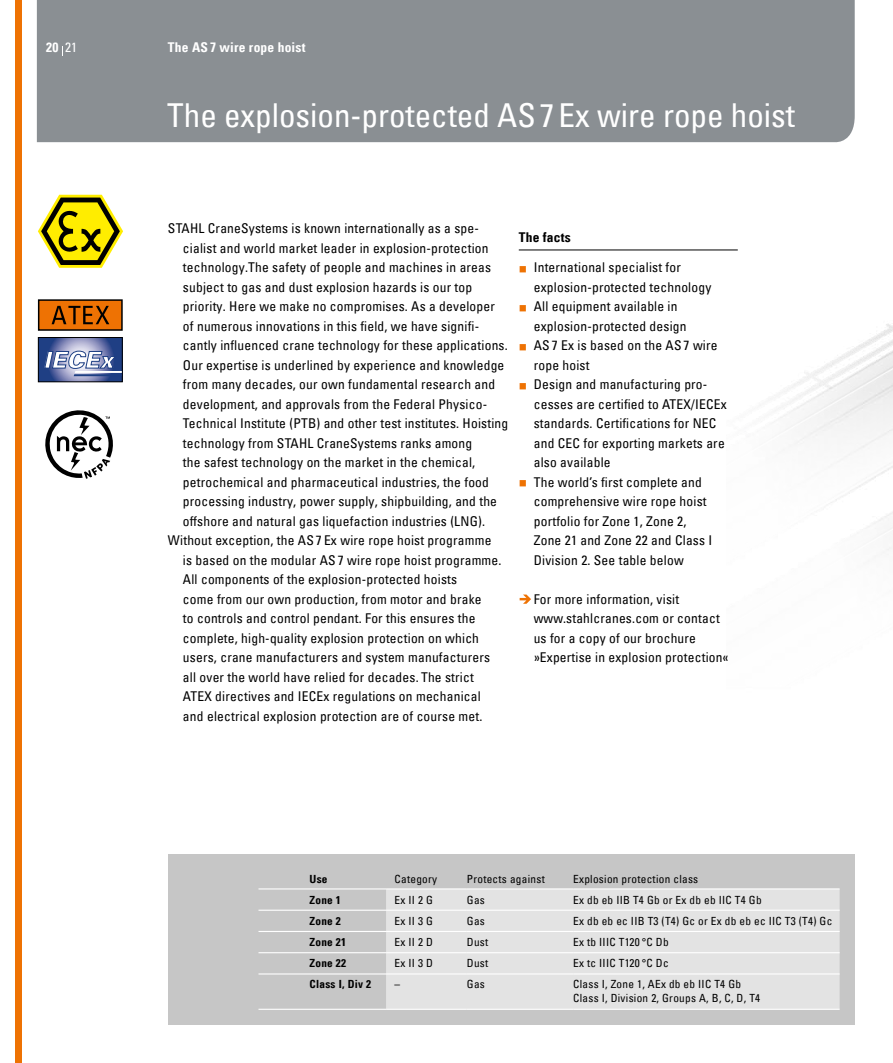
<style>
.page{position:relative;width:893px;height:1063px;background:#fff}
.page>*{position:absolute;margin:0;border:0;box-sizing:border-box;transform-origin:0 0}
.t1{font:condensed 33px "Univers Com 57";color:#fff}
.t2{font:italic 900 22.95px "Univers";color:#fff}
.t3{font:condensed 13.5px/19.5px "Univers Com 57";letter-spacing:.015em;color:#000}
.t4{font:13.5px "Univers Com 67 Bold Cond";letter-spacing:.015em;color:#fff}
.t5{font:13.5px "Univers Com 67 Bold Cond";letter-spacing:.015em;color:#000}
.t6{font:condensed 11.25px/13.5px "Univers Com 57";letter-spacing:.025em;color:#000}
.t7{font:11.25px "Univers Com 67 Bold Cond";letter-spacing:.025em;color:#000}
.s1{font-family:"Univers Com 57";font-stretch:condensed}
</style>
<div class="page">
<img style="left:726px;top:249px;width:167px;height:304px">
<div style="left:37px;top:0;width:818px;height:143px;background:#8a8f93"></div>
<div style="left:15px;top:0;width:6px;height:1063px;background:#ee7203"></div>
<svg style="left:38px;top:195px;width:85px;height:73px"></svg>
<div style="left:39px;top:300px;width:83px;height:30px;background:#ee7203"></div>
<div style="left:38px;top:299px;width:85px;height:32px;border:2px solid #000"></div>
<svg style="left:40px;top:339px;width:81px;height:41px"></svg>
<div style="left:38px;top:337px;width:85px;height:45px;border:1px solid #000"></div>
<svg style="left:44px;top:350px;width:78px;height:26px;background:#7685b3"></svg>
<svg style="left:52px;top:306px;width:57px;height:18px"></svg>
<hr style="left:519px;top:250px;width:219px;height:1px;background:#000">
<svg style="left:520px;top:595px;width:11px;height:9px"></svg>
<div style="left:168px;top:854px;width:687px;height:171px;background:#c6c6c6"></div>
<div style="left:386px;top:890px;width:454px;height:119px;background:#e3e3e3"></div>
<hr style="left:258px;top:888px;width:128px;height:2px;background:#fff">
<hr style="left:386px;top:888px;width:81px;height:2px;background:#fff">
<hr style="left:467px;top:888px;width:106px;height:2px;background:#fff">
<hr style="left:573px;top:888px;width:267px;height:2px;background:#fff">
<hr style="left:258px;top:910px;width:128px;height:1px;background:#fff">
<hr style="left:386px;top:910px;width:81px;height:1px;background:#fff">
<hr style="left:467px;top:910px;width:106px;height:1px;background:#fff">
<hr style="left:573px;top:910px;width:267px;height:1px;background:#fff">
<hr style="left:258px;top:931px;width:128px;height:1px;background:#fff">
<hr style="left:386px;top:931px;width:81px;height:1px;background:#fff">
<hr style="left:467px;top:931px;width:106px;height:1px;background:#fff">
<hr style="left:573px;top:931px;width:267px;height:1px;background:#fff">
<hr style="left:258px;top:952px;width:128px;height:1px;background:#fff">
<hr style="left:386px;top:952px;width:81px;height:1px;background:#fff">
<hr style="left:467px;top:952px;width:106px;height:1px;background:#fff">
<hr style="left:573px;top:952px;width:267px;height:1px;background:#fff">
<hr style="left:258px;top:973px;width:128px;height:2px;background:#fff">
<hr style="left:386px;top:973px;width:81px;height:2px;background:#fff">
<hr style="left:467px;top:973px;width:106px;height:2px;background:#fff">
<hr style="left:573px;top:973px;width:267px;height:2px;background:#fff">
<hr style="left:258px;top:1009px;width:128px;height:1px;background:#fff">
<hr style="left:386px;top:1009px;width:81px;height:1px;background:#fff">
<hr style="left:467px;top:1009px;width:106px;height:1px;background:#fff">
<hr style="left:573px;top:1009px;width:267px;height:1px;background:#fff">
<svg style="left:45px;top:410px;width:68px;height:69px"></svg>
<p class="t4" style="left:46px;top:39px;width:32px">20 <span class="s1">21</span></p>
<p class="t4" style="left:168px;top:39px;width:139px">The AS 7 wire rope hoist</p>
<h2 class="t2" style="left:43px;top:346px;width:72px">IECEx</h2>
<h1 class="t1" style="left:167px;top:95px;width:629px">The explosion-protected AS7 Ex wire rope hoist</h1>
<p class="t3" style="left:168px;top:219px;width:312px">STAHL CraneSystems is known internationally as a spe-</p>
<p class="t3" style="left:183px;top:238px;width:307px">cialist and world market leader in explosion-protection</p>
<p class="t3" style="left:183px;top:258px;width:310px">technology.The safety of people and machines in areas</p>
<p class="t3" style="left:183px;top:277px;width:291px">subject to gas and dust explosion hazards is our top</p>
<p class="t3" style="left:183px;top:297px;width:313px">priority. Here we make no compromises. As a developer</p>
<p class="t3" style="left:183px;top:316px;width:298px">of numerous innovations in this field, we have signifi-</p>
<p class="t3" style="left:183px;top:335px;width:326px">cantly influenced crane technology for these applications.</p>
<p class="t3" style="left:183px;top:355px;width:323px">Our expertise is underlined by experience and knowledge</p>
<p class="t3" style="left:183px;top:374px;width:314px">from many decades, our own fundamental research and</p>
<p class="t3" style="left:183px;top:394px;width:306px">development, and approvals from the Federal Physico-</p>
<p class="t3" style="left:183px;top:413px;width:327px">Technical Institute (PTB) and other test institutes. Hoisting</p>
<p class="t3" style="left:183px;top:433px;width:291px">technology from STAHL CraneSystems ranks among</p>
<p class="t3" style="left:183px;top:452px;width:294px">the safest technology on the market in the chemical,</p>
<p class="t3" style="left:183px;top:472px;width:307px">petrochemical and pharmaceutical industries, the food</p>
<p class="t3" style="left:183px;top:491px;width:316px">processing industry, power supply, shipbuilding, and the</p>
<p class="t3" style="left:183px;top:511px;width:304px">offshore and natural gas liquefaction industries (LNG).</p>
<p class="t3" style="left:168px;top:530px;width:325px">Without exception, the AS 7 Ex wire rope hoist programme</p>
<p class="t3" style="left:183px;top:550px;width:320px">is based on the modular AS 7 wire rope hoist programme.</p>
<p class="t3" style="left:183px;top:569px;width:276px">All components of the explosion-protected hoists</p>
<p class="t3" style="left:183px;top:589px;width:300px">come from our own production, from motor and brake</p>
<p class="t3" style="left:183px;top:608px;width:294px">to controls and control pendant. For this ensures the</p>
<p class="t3" style="left:183px;top:628px;width:298px">complete, high-quality explosion protection on which</p>
<p class="t3" style="left:183px;top:647px;width:309px">users, crane manufacturers and system manufacturers</p>
<p class="t3" style="left:183px;top:667px;width:292px">all over the world have relied for decades. The strict</p>
<p class="t3" style="left:183px;top:686px;width:299px">ATEX directives and IECEx regulations on mechanical</p>
<p class="t3" style="left:183px;top:706px;width:301px">and electrical explosion protection are of course met.</p>
<p class="t5" style="left:519px;top:229px;width:53px">The facts</p>
<p class="t3" style="left:534px;top:258px;width:194px">International specialist for explosion-protected technology<br>All equipment available in explosion-protected design<br>AS 7 Ex is based on the AS 7 wire rope hoist<br>Design and manufacturing pro&shy;cesses are certified to ATEX/IECEx standards. Certifications for NEC and CEC for exporting markets are also available<br>The world’s first complete and comprehensive wire rope hoist portfolio for Zone 1, Zone 2,<br>Zone 21 and Zone 22 and Class I<br>Division 2. See table below</p>
<p class="t3" style="left:534px;top:589px;width:197px">For more information, visit www.stahlcranes.com or contact us for a copy of our brochure »Expertise in explosion protection«</p>
<p class="t7" style="left:309px;top:872px;width:20px">Use</p>
<p class="t6" style="left:395px;top:872px;width:44px">Category</p>
<p class="t6" style="left:467px;top:872px;width:79px">Protects against</p>
<p class="t6" style="left:573px;top:872px;width:127px">Explosion protection class</p>
<p class="t7" style="left:309px;top:893px;width:33px">Zone 1</p>
<p class="t6" style="left:395px;top:893px;width:40px">Ex II 2 G</p>
<p class="t6" style="left:467px;top:893px;width:20px">Gas</p>
<p class="t6" style="left:573px;top:893px;width:190px">Ex db eb IIB T4 Gb or Ex db eb IIC T4 Gb</p>
<p class="t7" style="left:309px;top:914px;width:33px">Zone 2</p>
<p class="t6" style="left:395px;top:914px;width:40px">Ex II 3 G</p>
<p class="t6" style="left:467px;top:914px;width:20px">Gas</p>
<p class="t6" style="left:573px;top:914px;width:261px">Ex db eb ec IIB T3 (T4) Gc or Ex db eb ec IIC T3 (T4) Gc</p>
<p class="t7" style="left:309px;top:935px;width:38px">Zone 21</p>
<p class="t6" style="left:395px;top:935px;width:40px">Ex II 2 D</p>
<p class="t6" style="left:467px;top:935px;width:23px">Dust</p>
<p class="t6" style="left:573px;top:935px;width:97px">Ex tb IIIC T120 °C Db</p>
<p class="t7" style="left:309px;top:957px;width:38px">Zone 22</p>
<p class="t6" style="left:395px;top:957px;width:40px">Ex II 3 D</p>
<p class="t6" style="left:467px;top:957px;width:23px">Dust</p>
<p class="t6" style="left:573px;top:957px;width:97px">Ex tc IIIC T120 °C Dc</p>
<p class="t7" style="left:309px;top:977px;width:63px">Class I, Div 2</p>
<p class="t6" style="left:395px;top:977px;width:7px">–</p>
<p class="t6" style="left:467px;top:977px;width:20px">Gas</p>
<p class="t6" style="left:573px;top:977px;width:189px">Class I, Zone 1, AEx db eb IIC T4 Gb<br>Class I, Division 2, Groups A, B, C, D, T4</p>
</div>
